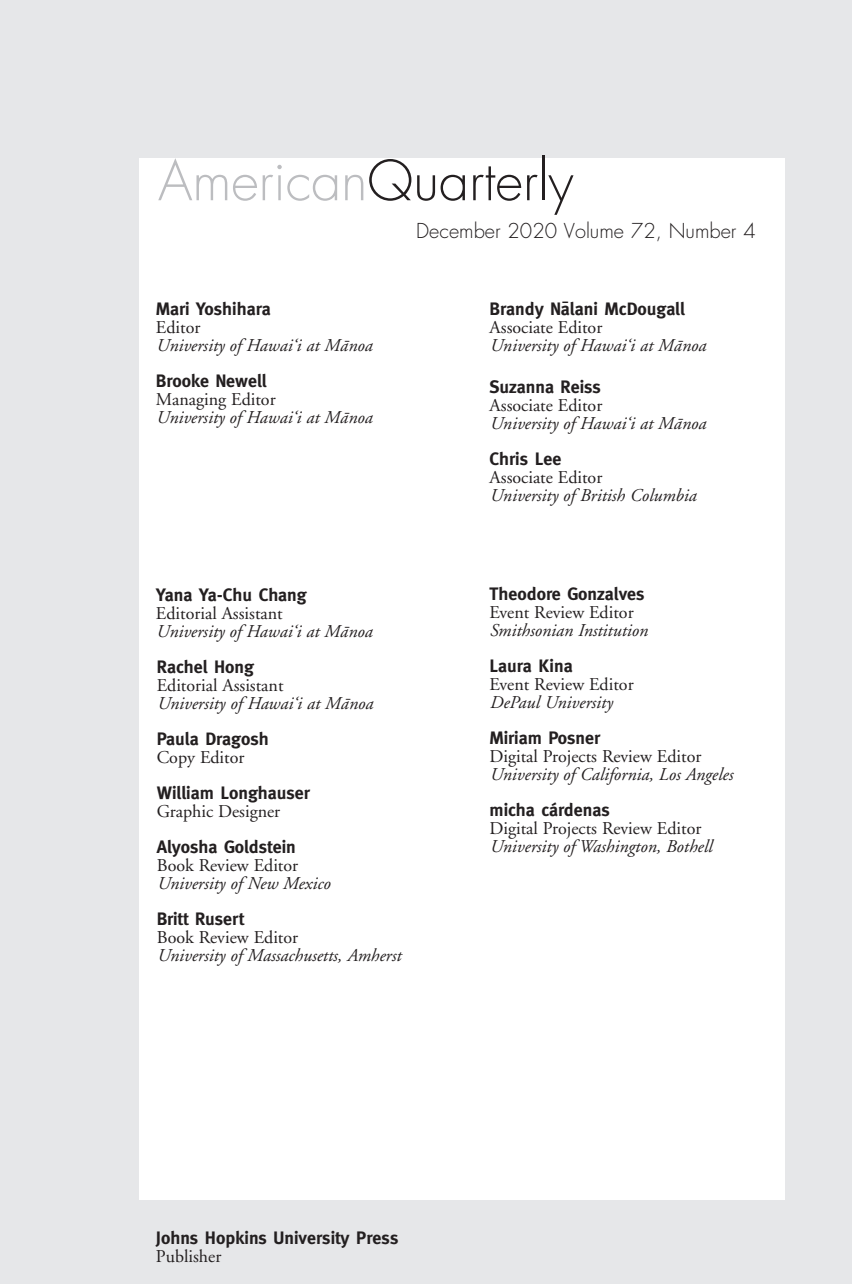
<style>
.page{position:relative;width:852px;height:1284px;background:#e6e7e9}
.page>*{position:absolute;margin:0;border:0;box-sizing:border-box;transform-origin:0 0}
.t1{font:300 54px "Futura";letter-spacing:-.005em;color:#231f20}
.t2{font:300 20px "Futura";color:#231f20}
.t3{font:italic 18px "Adobe Garamond";color:#231f20}
.t4{font:18px "Adobe Garamond";color:#231f20}
.t5{font:700 18px "Meta";color:#231f20}
.s1{color:#bcbdc0}
</style>
<div class="page">
<div style="left:139px;top:158px;width:646px;height:1042px;background:#fff"></div>
<h1 class="t1" style="left:158px;top:146px;width:417px"><span class="s1">American</span>Quarterly</h1>
<p class="t2" style="left:416px;top:218px;width:341px">December 2020 Volume 72, Number 4</p>
<p class="t5" style="left:156px;top:298px;width:116px">Mari Yoshihara</p>
<p class="t4" style="left:156px;top:317px;width:46px">Editor</p>
<p class="t3" style="left:156px;top:335px;width:218px">University of Hawai‘i at Ma¯noa</p>
<p class="t5" style="left:156px;top:370px;width:112px">Brooke Newell</p>
<p class="t4" style="left:156px;top:389px;width:121px">Managing Editor</p>
<p class="t3" style="left:156px;top:407px;width:218px">University of Hawai‘i at Ma¯noa</p>
<p class="t5" style="left:156px;top:585px;width:152px">Yana Ya-Chu Chang</p>
<p class="t4" style="left:156px;top:604px;width:128px">Editorial Assistant</p>
<p class="t3" style="left:156px;top:622px;width:218px">University of Hawai‘i at Ma¯noa</p>
<p class="t5" style="left:157px;top:656px;width:99px">Rachel Hong</p>
<p class="t4" style="left:157px;top:676px;width:128px">Editorial Assistant</p>
<p class="t3" style="left:157px;top:694px;width:218px">University of Hawai‘i at Ma¯noa</p>
<p class="t5" style="left:157px;top:728px;width:113px">Paula Dragosh</p>
<p class="t4" style="left:157px;top:748px;width:89px">Copy Editor</p>
<p class="t5" style="left:157px;top:782px;width:155px">William Longhauser</p>
<p class="t4" style="left:157px;top:802px;width:125px">Graphic Designer</p>
<p class="t5" style="left:157px;top:836px;width:141px">Alyosha Goldstein</p>
<p class="t4" style="left:157px;top:856px;width:143px">Book Review Editor</p>
<p class="t3" style="left:157px;top:874px;width:175px">University of New Mexico</p>
<p class="t5" style="left:157px;top:908px;width:89px">Britt Rusert</p>
<p class="t4" style="left:157px;top:928px;width:143px">Book Review Editor</p>
<p class="t3" style="left:157px;top:946px;width:246px">University of Massachusetts, Amherst</p>
<p class="t5" style="left:490px;top:298px;width:197px">Brandy Na¯lani McDougall</p>
<p class="t4" style="left:490px;top:317px;width:114px">Associate Editor</p>
<p class="t3" style="left:490px;top:335px;width:218px">University of Hawai‘i at Ma¯noa</p>
<p class="t5" style="left:490px;top:376px;width:113px">Suzanna Reiss</p>
<p class="t4" style="left:490px;top:395px;width:114px">Associate Editor</p>
<p class="t3" style="left:490px;top:413px;width:218px">University of Hawai‘i at Ma¯noa</p>
<p class="t5" style="left:490px;top:448px;width:73px">Chris Lee</p>
<p class="t4" style="left:490px;top:467px;width:114px">Associate Editor</p>
<p class="t3" style="left:490px;top:485px;width:208px">University of British Columbia</p>
<p class="t5" style="left:490px;top:584px;width:157px">Theodore Gonzalves</p>
<p class="t4" style="left:490px;top:603px;width:146px">Event Review Editor</p>
<p class="t3" style="left:490px;top:621px;width:159px">Smithsonian Institution</p>
<p class="t5" style="left:490px;top:656px;width:85px">Laura Kina</p>
<p class="t4" style="left:490px;top:675px;width:146px">Event Review Editor</p>
<p class="t3" style="left:490px;top:693px;width:124px">DePaul University</p>
<p class="t5" style="left:490px;top:728px;width:112px">Miriam Posner</p>
<p class="t4" style="left:490px;top:747px;width:213px">Digital Projects Review Editor</p>
<p class="t3" style="left:490px;top:765px;width:245px">University of California, Los Angeles</p>
<p class="t5" style="left:490px;top:800px;width:122px">micha cárdenas</p>
<p class="t4" style="left:490px;top:819px;width:213px">Digital Projects Review Editor</p>
<p class="t3" style="left:490px;top:837px;width:224px">University of Washington, Bothell</p>
<p class="t5" style="left:156px;top:1227px;width:244px">Johns Hopkins University Press</p>
<p class="t4" style="left:156px;top:1246px;width:67px">Publisher</p>
</div>
